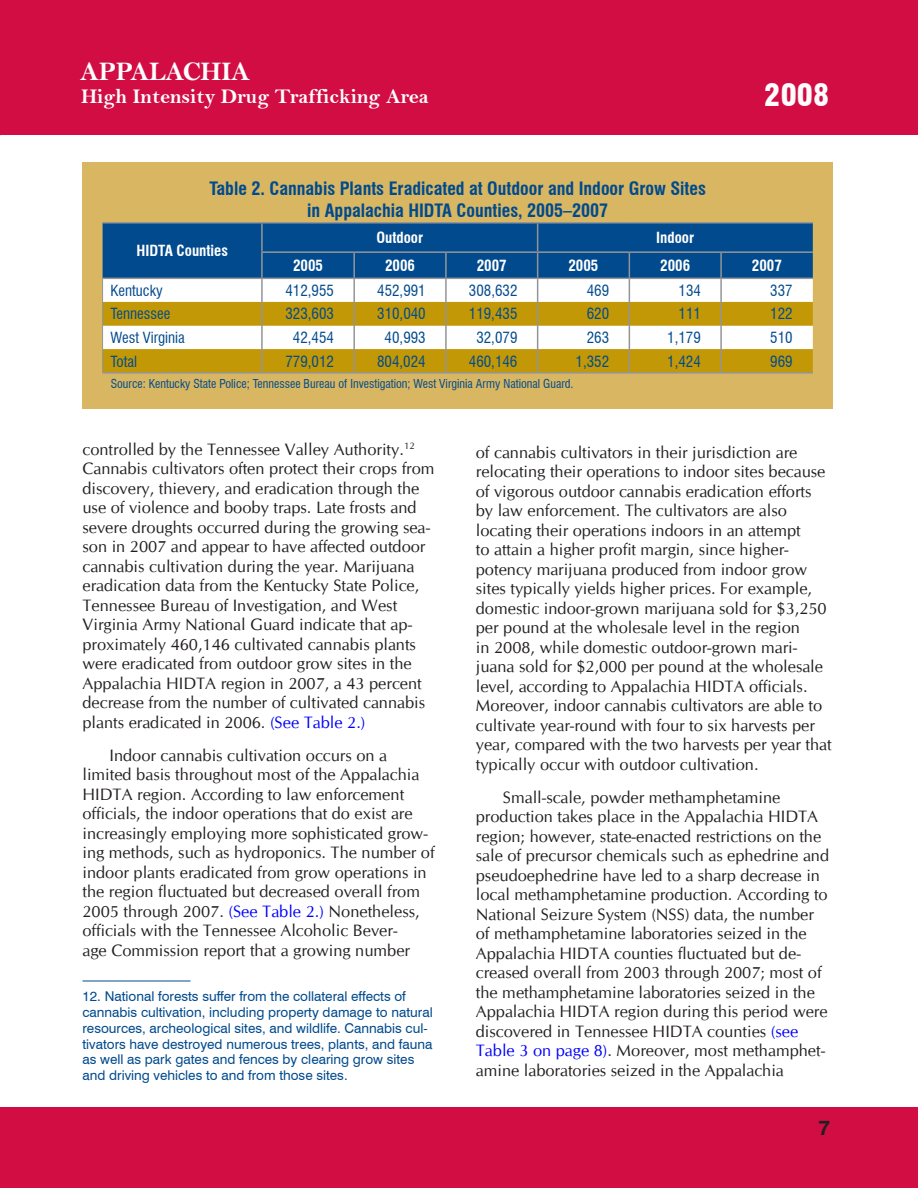
<style>
.page{position:relative;width:918px;height:1188px;background:#fff}
.page>*{position:absolute;margin:0;border:0;box-sizing:border-box;transform-origin:0 0}
.t1{font:900 condensed 30px "Swiss 721 BT";color:#fff}
.t2{font:27px "Bell MT Bold";letter-spacing:-.01em;color:#fff}
.t3{font:21px "Bell MT Bold";color:#fff}
.t4{font:700 21px "Swiss 721 BT";color:#231f20}
.t5{font:700 condensed 18px/21.6px "Swiss 721 BT";color:#004a8d;text-align:center}
.t6{font:16.5px/19.5px "CG Omega";color:#231f20}
.t7{font:condensed 15px "Swiss 721 BT";color:#004a8d}
.t8{font:700 condensed 15px "Swiss 721 BT";color:#fff}
.t9{font:13.5px/15.8px "Swiss 721 BT";color:#004a8d}
.t10{font:condensed 12px "Swiss 721 BT";color:#004a8d}
.s1{color:#00f}
</style>
<div class="page">
<div style="left:0;top:1107px;width:918px;height:81px;background:#d20d44"></div>
<div style="left:0;top:0;width:918px;height:135px;background:#d20d44"></div>
<div style="left:82px;top:162px;width:751px;height:246px;background:#d8b662"></div>
<hr style="left:102px;top:372px;width:160px;height:2px;background:#939598">
<hr style="left:262px;top:372px;width:92px;height:2px;background:#939598">
<hr style="left:354px;top:372px;width:92px;height:2px;background:#939598">
<hr style="left:446px;top:372px;width:92px;height:2px;background:#939598">
<hr style="left:538px;top:372px;width:91px;height:2px;background:#939598">
<hr style="left:629px;top:372px;width:92px;height:2px;background:#939598">
<hr style="left:721px;top:372px;width:92px;height:2px;background:#939598">
<svg style="left:102px;top:223px;width:711px;height:149px;background:#8f9c86"></svg>
<hr style="left:720px;top:349px;width:2px;height:23px;background:#939598">
<hr style="left:103px;top:222px;width:159px;height:2px;background:#939598">
<hr style="left:262px;top:222px;width:92px;height:2px;background:#939598">
<hr style="left:354px;top:222px;width:92px;height:2px;background:#939598">
<hr style="left:446px;top:222px;width:92px;height:2px;background:#939598">
<hr style="left:538px;top:222px;width:91px;height:2px;background:#939598">
<hr style="left:629px;top:222px;width:92px;height:2px;background:#939598">
<hr style="left:721px;top:222px;width:92px;height:2px;background:#939598">
<hr style="left:82px;top:981px;width:108px;height:1px;background:#004a8d">
<h2 class="t2" style="left:80px;top:55px;width:171px">APPALACHIA</h2>
<p class="t3" style="left:81px;top:84px;width:350px">High Intensity Drug Trafficking Area</p>
<h1 class="t1" style="left:765px;top:77px;width:66px">2008</h1>
<p class="t5" style="left:209px;top:178px;width:498px">Table 2. Cannabis Plants Eradicated at Outdoor and Indoor Grow Sites in Appalachia HIDTA Counties, 2005–2007</p>
<p class="t8" style="left:136px;top:242px;width:93px">HIDTA Counties</p>
<p class="t8" style="left:376px;top:229px;width:48px">Outdoor</p>
<p class="t8" style="left:656px;top:229px;width:39px">Indoor</p>
<p class="t8" style="left:293px;top:257px;width:31px">2005</p>
<p class="t8" style="left:385px;top:257px;width:31px">2006</p>
<p class="t8" style="left:477px;top:257px;width:31px">2007</p>
<p class="t8" style="left:568px;top:257px;width:31px">2005</p>
<p class="t8" style="left:660px;top:257px;width:31px">2006</p>
<p class="t8" style="left:752px;top:257px;width:31px">2007</p>
<p class="t7" style="left:111px;top:281px;width:54px">Kentucky</p>
<p class="t7" style="left:285px;top:281px;width:50px">412,955</p>
<p class="t7" style="left:377px;top:281px;width:50px">452,991</p>
<p class="t7" style="left:469px;top:281px;width:50px">308,632</p>
<p class="t7" style="left:587px;top:281px;width:24px">469</p>
<p class="t7" style="left:679px;top:281px;width:24px">134</p>
<p class="t7" style="left:770px;top:281px;width:24px">337</p>
<p class="t7" style="left:111px;top:305px;width:61px">Tennessee</p>
<p class="t7" style="left:285px;top:305px;width:50px">323,603</p>
<p class="t7" style="left:377px;top:305px;width:50px">310,040</p>
<p class="t7" style="left:469px;top:305px;width:50px">119,435</p>
<p class="t7" style="left:587px;top:305px;width:24px">620</p>
<p class="t7" style="left:679px;top:305px;width:24px">111</p>
<p class="t7" style="left:770px;top:305px;width:24px">122</p>
<p class="t7" style="left:111px;top:329px;width:76px">West Virginia</p>
<p class="t7" style="left:293px;top:329px;width:43px">42,454</p>
<p class="t7" style="left:385px;top:329px;width:43px">40,993</p>
<p class="t7" style="left:476px;top:329px;width:43px">32,079</p>
<p class="t7" style="left:587px;top:329px;width:24px">263</p>
<p class="t7" style="left:667px;top:329px;width:35px">1,179</p>
<p class="t7" style="left:770px;top:329px;width:24px">510</p>
<p class="t7" style="left:111px;top:352px;width:28px">Total</p>
<p class="t7" style="left:285px;top:352px;width:50px">779,012</p>
<p class="t7" style="left:377px;top:352px;width:50px">804,024</p>
<p class="t7" style="left:469px;top:352px;width:50px">460,146</p>
<p class="t7" style="left:576px;top:352px;width:35px">1,352</p>
<p class="t7" style="left:667px;top:352px;width:35px">1,424</p>
<p class="t7" style="left:770px;top:352px;width:24px">969</p>
<p class="t10" style="left:111px;top:376px;width:464px">Source: Kentucky State Police; Tennessee Bureau of Investigation; West Virginia Army National Guard.</p>
<p class="t6" style="left:82px;top:440px;width:354px">controlled by the Tennessee Valley Authority.<sup>12<br></sup>Cannabis cultivators often protect their crops from discovery, thievery, and eradication through the use of violence and booby traps. Late frosts and severe droughts occurred during the growing sea&shy;son in 2007 and appear to have affected outdoor cannabis cultivation during the year. Marijuana eradication data from the Kentucky State Police, Tennessee Bureau of Investigation, and West Virginia Army National Guard indicate that ap&shy;proximately 460,146 cultivated cannabis plants were eradicated from outdoor grow sites in the Appalachia HIDTA region in 2007, a 43 percent decrease from the number of cultivated cannabis plants eradicated in 2006. <span class="s1">(See Table 2.)</span></p>
<p class="t6" style="left:83px;top:746px;width:354px;text-indent:27px">Indoor cannabis cultivation occurs on a limited basis throughout most of the Appalachia HIDTA region. According to law enforcement officials, the indoor operations that do exist are increasingly employing more sophisticated grow&shy;ing methods, such as hydroponics. The number of indoor plants eradicated from grow operations in the region fluctuated but decreased overall from 2005 through 2007. <span class="s1">(See Table 2.)</span> Nonetheless, officials with the Tennessee Alcoholic Bever-<br>age Commission report that a growing number</p>
<p class="t9" style="left:82px;top:988px;width:352px">12. National forests suffer from the collateral effects of cannabis cultivation, including property damage to natural resources, archeological sites, and wildlife. Cannabis cul&shy;tivators have destroyed numerous trees, plants, and fauna as well as park gates and fences by clearing grow sites and driving vehicles to and from those sites.</p>
<p class="t6" style="left:476px;top:443px;width:357px">of cannabis cultivators in their jurisdiction are relocating their operations to indoor sites because of vigorous outdoor cannabis eradication efforts by law enforcement. The cultivators are also locating their operations indoors in an attempt<br>to attain a higher profit margin, since higher&shy;potency marijuana produced from indoor grow sites typically yields higher prices. For example, domestic indoor-grown marijuana sold for $3,250 per pound at the wholesale level in the region<br>in 2008, while domestic outdoor-grown mari&shy;juana sold for $2,000 per pound at the wholesale level, according to Appalachia HIDTA officials.<br>Moreover, indoor cannabis cultivators are able to cultivate year-round with four to six harvests per year, compared with the two harvests per year that typically occur with outdoor cultivation.</p>
<p class="t6" style="left:476px;top:788px;width:355px;text-indent:27px">Small-scale, powder methamphetamine production takes place in the Appalachia HIDTA region; however, state-enacted restrictions on the sale of precursor chemicals such as ephedrine and pseudoephedrine have led to a sharp decrease in local methamphetamine production. According to National Seizure System (NSS) data, the number of methamphetamine laboratories seized in the Appalachia HIDTA counties fluctuated but de&shy;creased overall from 2003 through 2007; most of the methamphetamine laboratories seized in the Appalachia HIDTA region during this period were discovered in Tennessee HIDTA counties <span class="s1">(see Table 3 on page 8)</span>. Moreover, most methamphet&shy;amine laboratories seized in the Appalachia</p>
<p class="t4" style="left:818px;top:1115px;width:13px">7</p>
</div>
